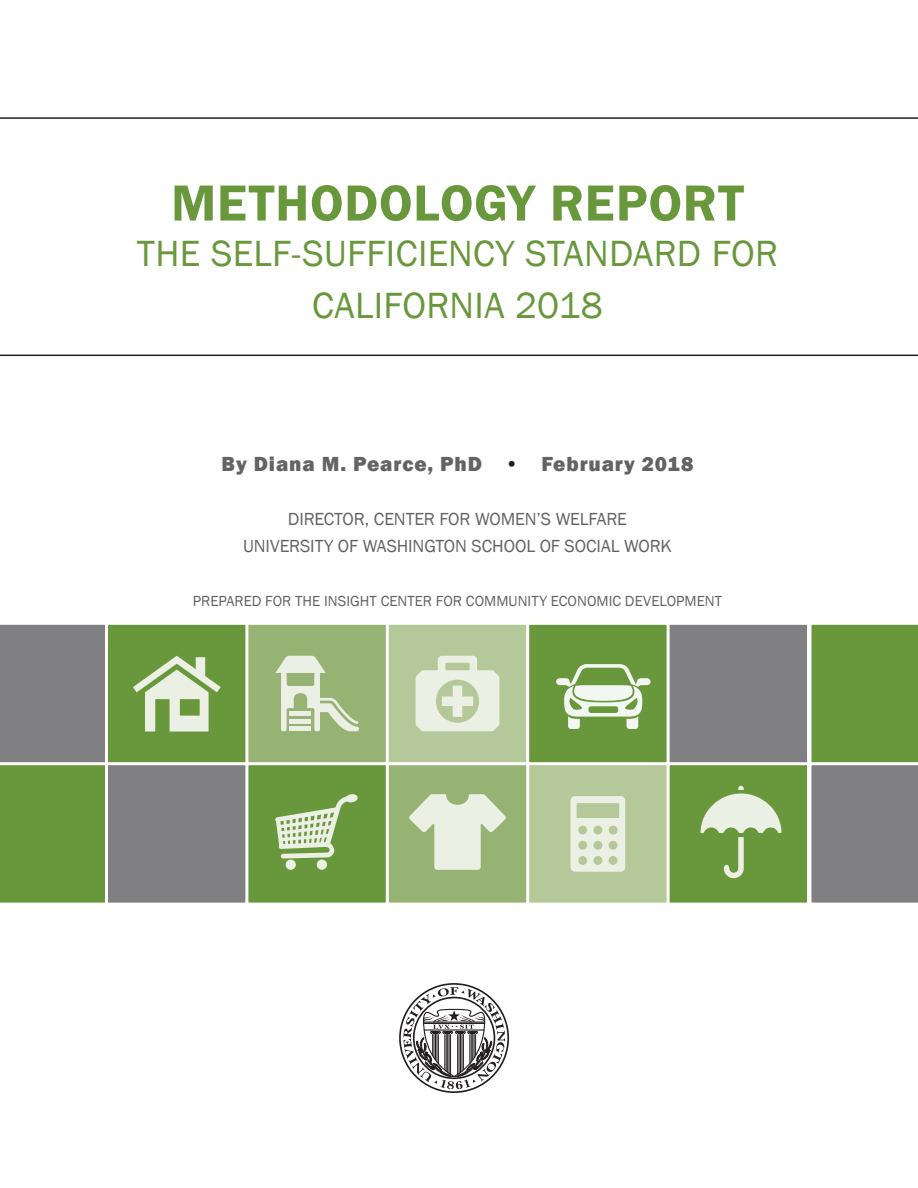
<style>
.page{position:relative;width:918px;height:1188px;background:#fff}
.page>*{position:absolute;margin:0;border:0;box-sizing:border-box;transform-origin:0 0}
.Heading_Title_Page{font:600 52.5px "Franklin Gothic";letter-spacing:.015em;color:#68983b}
.Heading_Title_Page-2{font:37.5px/52.2px "Franklin Gothic";letter-spacing:.01em;color:#68983b;text-align:center}
.By_line{font:800 21px "Franklin Gothic";letter-spacing:.04em;color:#636366}
.Director_line{font:18px "Franklin Gothic";letter-spacing:-.005em;color:#636366}
.Director_line-2{font:15px "Franklin Gothic";color:#636366}
.s1{color:#231f20}
</style>
<div class="page">
<div style="left:106px;top:764px;width:141px;height:140px;background:#808083;border:2px solid #fff"></div>
<div style="left:247px;top:764px;width:140px;height:140px;background:#68983b;border:2px solid #fff"></div>
<div style="left:387px;top:764px;width:141px;height:140px;background:#97b374;border:2px solid #fff"></div>
<div style="left:528px;top:764px;width:140px;height:140px;background:#b4c89a;border:2px solid #fff"></div>
<div style="left:668px;top:764px;width:140px;height:140px;background:#68983b;border:2px solid #fff"></div>
<div style="left:106px;top:623px;width:141px;height:141px;background:#68983b;border:2px solid #fff"></div>
<div style="left:247px;top:623px;width:140px;height:141px;background:#97b374;border:2px solid #fff"></div>
<div style="left:387px;top:623px;width:141px;height:141px;background:#b4c89a;border:2px solid #fff"></div>
<div style="left:528px;top:623px;width:140px;height:141px;background:#68983b;border:2px solid #fff"></div>
<div style="left:668px;top:623px;width:140px;height:141px;background:#808083;border:2px solid #fff"></div>
<svg style="left:571px;top:796px;width:54px;height:76px"></svg>
<svg style="left:700px;top:786px;width:81px;height:92px"></svg>
<svg style="left:409px;top:794px;width:97px;height:76px"></svg>
<svg style="left:556px;top:664px;width:95px;height:65px"></svg>
<svg style="left:416px;top:656px;width:83px;height:75px"></svg>
<svg style="left:275px;top:794px;width:83px;height:76px"></svg>
<svg style="left:275px;top:656px;width:84px;height:75px"></svg>
<div style="left:289px;top:711px;width:22px;height:5px;background:#ecf0e4"></div>
<div style="left:289px;top:719px;width:22px;height:5px;background:#ecf0e4"></div>
<hr style="left:289px;top:727px;width:22px;height:4px;background:#ecf0e4">
<svg style="left:133px;top:656px;width:88px;height:76px"></svg>
<div style="left:399px;top:983px;width:110px;height:110px;border:2px solid #231f20;border-radius:50%"></div>
<svg style="left:403px;top:987px;width:102px;height:102px"></svg>
<hr style="left:0;top:117px;width:918px;height:2px;background:#231f20">
<hr style="left:0;top:355px;width:918px;height:1px;background:#231f20">
<svg style="left:0;top:624px;width:105px;height:279px;background:#768d61"></svg>
<svg style="left:811px;top:624px;width:107px;height:279px;background:#768e62"></svg>
<p class="Heading_Title_Page" style="left:171px;top:171px;width:574px">METHODOLOGY REPORT</p>
<p class="Heading_Title_Page-2" style="left:137px;top:228px;width:643px">THE SELF-SUFFICIENCY STANDARD FOR<br>CALIFORNIA 2018</p>
<p class="By_line" style="left:222px;top:450px;width:473px">By Diana M. Pearce, PhD <span class="s1">•</span> February 2018</p>
<p class="Director_line" style="left:288px;top:508px;width:341px">DIRECTOR, CENTER FOR WOMEN’S WELFARE</p>
<p class="Director_line" style="left:243px;top:535px;width:430px">UNIVERSITY OF WASHINGTON SCHOOL OF SOCIAL WORK</p>
<p class="Director_line-2" style="left:193px;top:591px;width:531px">PREPARED FOR THE INSIGHT CENTER FOR COMMUNITY ECONOMIC DEVELOPMENT</p>
</div>
